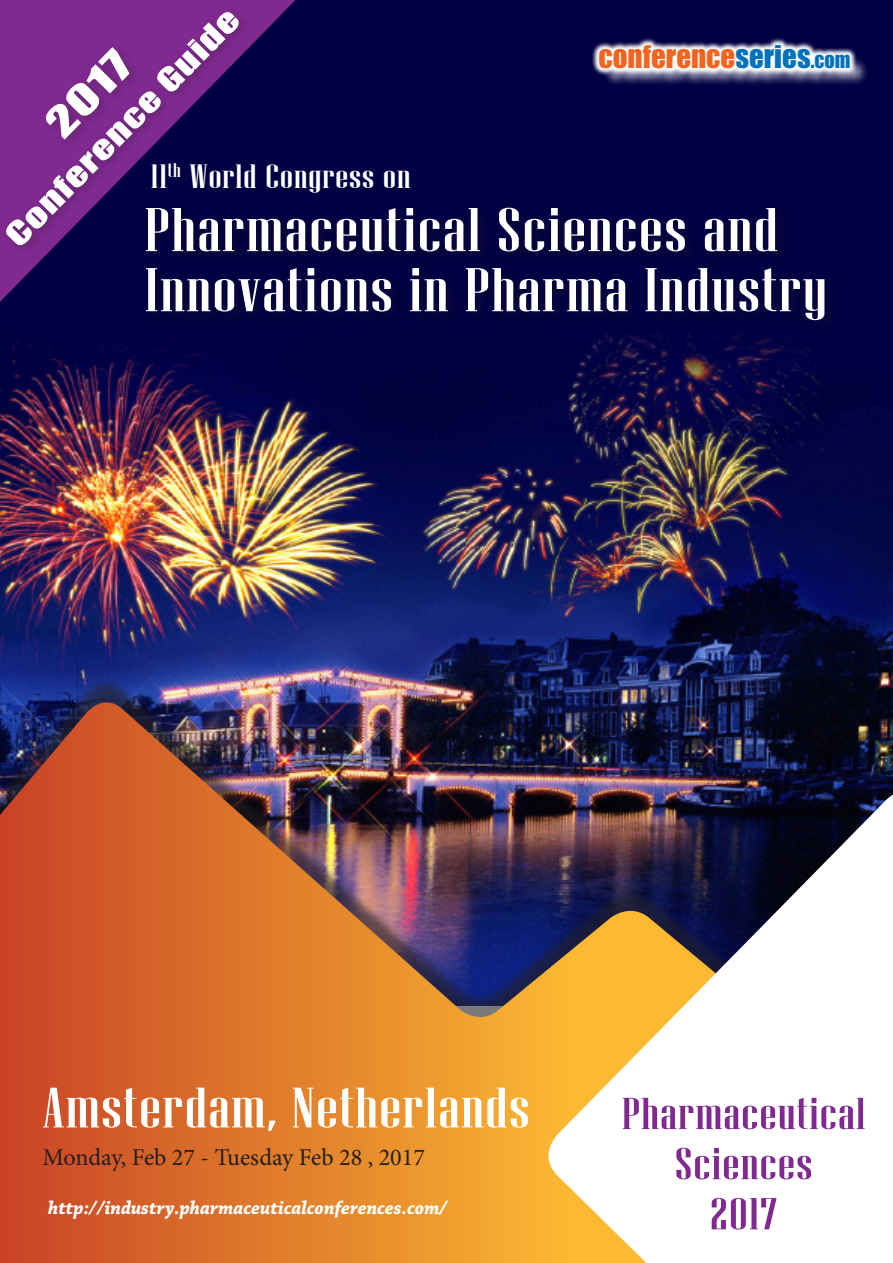
<style>
.page{position:relative;width:893px;height:1263px;background:#fff}
.page>*{position:absolute;margin:0;border:0;box-sizing:border-box;transform-origin:0 0}
.t1{font:61.65px/60.2px "Niagara Solid";letter-spacing:.02em;color:#fff;scale:1.39 1}
.t2{font:56.85px "Niagara Solid";letter-spacing:.02em;color:#fff;scale:1.39 1}
.t3{font:44.7px/50.1px "Niagara Solid";letter-spacing:.02em;color:#802990;text-align:center;scale:1.39 1}
.t4{font:39px "Impact";color:#fff;scale:1.39 1}
.t5{font:33.6px "Niagara Solid";letter-spacing:.02em;color:#fff;scale:1.39 1}
.t6{font:30px "Impact";color:#fff;scale:1.39 1}
.t7{font:28.95px "Impact";color:#f36421}
.t8{font:24.15px "Minion Pro";color:#231f20}
.t9{font:italic 700 19.5px "Chaparral Pro";color:#fff;scale:.95 1}
.s1{color:#0072bc}
.s2{font-size:20.25px;color:#0072bc}
</style>
<div class="page">
<div style="left:0;top:0;width:893px;height:408px;background:#010042"></div>
<img style="left:0;top:334px;width:893px;height:344px">
<svg style="left:0;top:0;width:296px;height:302px"></svg>
<div style="left:0;top:678px;width:893px;height:576px;background:#231f20;opacity:.6"></div>
<img style="left:0;top:702px;width:893px;height:561px">
<svg style="left:537px;top:795px;width:356px;height:468px"></svg>
<div style="left:1px;top:7px;width:249px;height:249px;background:#231f20;opacity:.3"></div>
<div style="left:602px;top:47px;width:266px;height:39px;background:#fff;opacity:.75"></div>
<svg style="left:592px;top:38px;width:265px;height:38px;background:#b4b4c7"></svg>
<div style="left:145px;top:206px;width:693px;height:128px;background:#020140"></div>
<p class="t6" style="left:-6px;top:223px;width:230px;rotate:-45deg">CONFERENCE GUIDE</p>
<p class="t7" style="left:598px;top:34px;width:253px">CONFERENCE<span class="s1">SERIES</span><span class="s2">.COM</span></p>
<p class="t4" style="left:31px;top:108px;width:74px;rotate:-45deg">2017</p>
<p class="t5" style="left:151px;top:159px;width:188px">11<sup>th</sup> World Congress on</p>
<p class="t1" style="left:145px;top:200px;width:492px">Pharmaceutical Sciences and<br>Innovations in Pharma Industry</p>
<p class="t2" style="left:43px;top:1078px;width:352px">Amsterdam, Netherlands</p>
<p class="t8" style="left:43px;top:1141px;width:384px">Monday, Feb 27 - Tuesday Feb 28 , 2017</p>
<p class="t9" style="left:48px;top:1196px;width:421px">http://industry.pharmaceuticalconferences.com/</p>
<p class="t3" style="left:622px;top:1089px;width:177px">Pharmaceutical<br>Sciences</p>
<p class="t3" style="left:710px;top:1189px;width:50px">2017</p>
</div>
